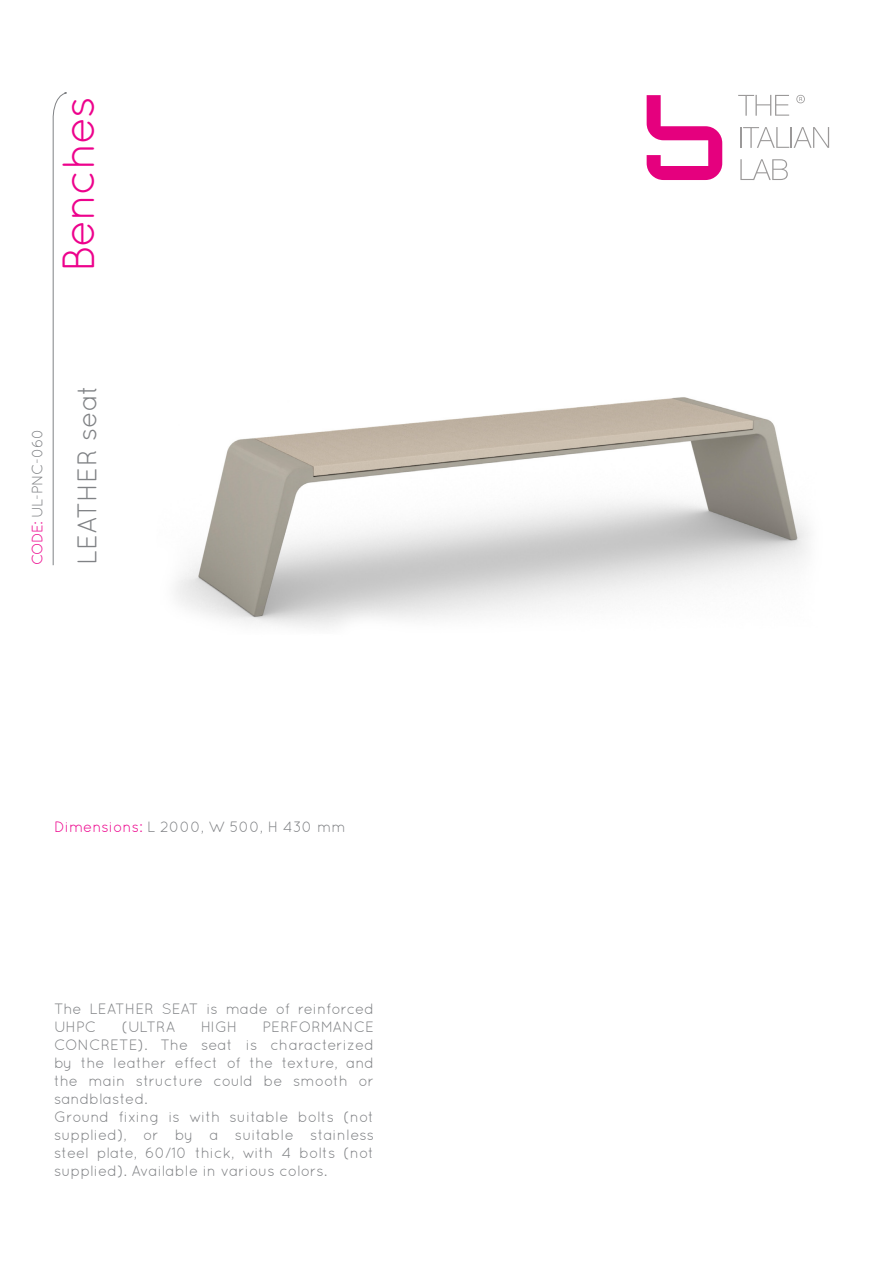
<style>
.page{position:relative;width:893px;height:1263px;background:#fff}
.page>*{position:absolute;margin:0;border:0;box-sizing:border-box;transform-origin:0 0}
.t1{font:45px "Quicksand";letter-spacing:-.03em;color:#ed028c}
.t2{font:27px "Quicksand";color:#808285}
.t3{font:15px/18px "Quicksand";color:#808285;text-align:justify}
.t4{font:15px "Quicksand";letter-spacing:-.04em;color:#808285}
.s1{color:#ed028c}
</style>
<div class="page">
<img style="left:176px;top:397px;width:633px;height:231px">
<svg style="left:738px;top:95px;width:51px;height:21px"></svg>
<hr style="left:740px;top:127px;width:2px;height:21px;background:#9b9999">
<svg style="left:743px;top:127px;width:86px;height:21px"></svg>
<svg style="left:740px;top:159px;width:48px;height:21px"></svg>
<svg style="left:647px;top:95px;width:75px;height:85px"></svg>
<svg style="left:796px;top:95px;width:9px;height:8px"></svg>
<svg style="left:52px;top:92px;width:15px;height:474px"></svg>
<p class="t1" style="left:53px;top:272px;width:178px;rotate:-90deg">Benches</p>
<p class="t4" style="left:29px;top:565px;width:138px;rotate:-90deg"><span class="s1">CODE:</span> UL-PNC-060</p>
<p class="t2" style="left:71px;top:565px;width:183px;rotate:-90deg">LEATHER seat</p>
<p class="t3" style="left:54px;top:818px;width:293px"><span class="s1">Dimensions:</span> L 2000, W 500, H 430 mm</p>
<p class="t3" style="left:54px;top:999px;width:322px">The LEATHER SEAT is made of reinforced<br>UHPC</p>
<p class="t3" style="left:54px;top:1017px;width:322px;text-indent:209px">PERFORMANCE CONCRETE). The seat is characterized by the leather effect of the texture, and the main structure could be smooth or sandblasted.</p>
<p class="t3" style="left:54px;top:1107px;width:322px">Ground fixing is with suitable bolts (not supplied), or by a suitable stainless steel plate, 60/10 thick, with 4 bolts (not supplied). Available in various colors.</p>
<p class="t3" style="left:122px;top:1017px;width:55px">(ULTRA</p>
<p class="t3" style="left:201px;top:1017px;width:38px">HIGH</p>
</div>
